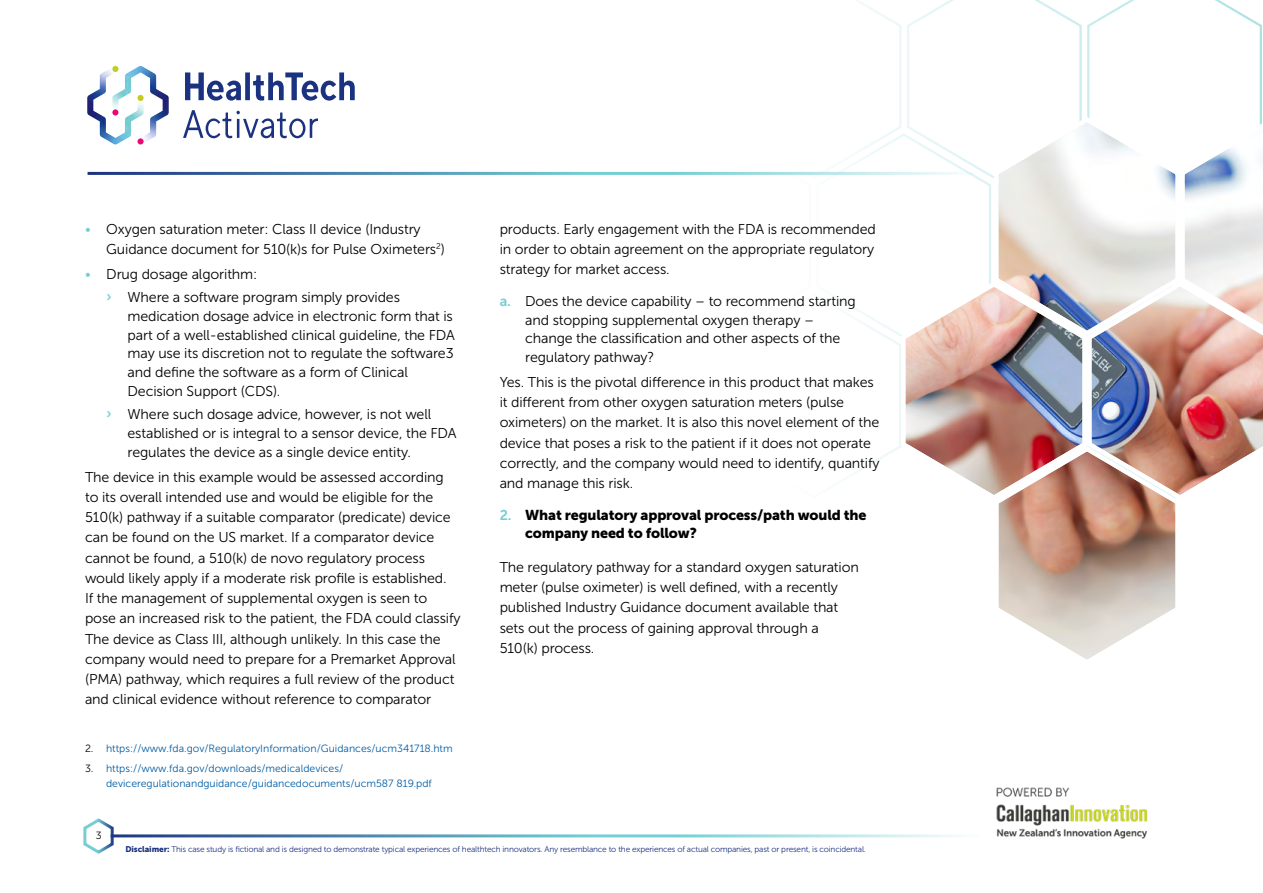
<style>
.page{position:relative;width:1263px;height:893px;background:#fff}
.page>*{position:absolute;margin:0;border:0;box-sizing:border-box;transform-origin:0 0}
.t1{font:14.25px/20.2px "Museo Sans 300";letter-spacing:-.01em;color:#000}
.t2{font:14.25px/18.8px "Museo Sans 900";letter-spacing:-.01em;color:#000}
.t3{font:10.5px/15px "Museo Sans 300";color:#005da4}
.t4{font:10.5px "Museo Sans 300";color:#000}
.t5{font:8.25px "Museo Sans 300";letter-spacing:-.02em;color:#1b3280}
.s1{color:#75ced4}
.s2{font-family:"Museo Sans 700";color:#75ced4}
.s3{color:#000}
.s4{font-family:"Museo Sans 900"}
</style>
<div class="page">
<svg style="left:634px;top:0;width:628px;height:479px"></svg>
<img style="left:897px;top:113px;width:366px;height:547px">
<svg style="left:83px;top:818px;width:33px;height:36px"></svg>
<hr style="left:88px;top:172px;width:891px;height:3px;background:#fff">
<hr style="left:111px;top:834px;width:869px;height:3px;background:#fff">
<img style="left:996px;top:787px;width:152px;height:52px">
<img style="left:144px;top:67px;width:25px;height:75px">
<img style="left:87px;top:66px;width:57px;height:79px">
<svg style="left:112px;top:66px;width:6px;height:6px"></svg>
<div style="left:137px;top:95px;width:7px;height:6px;background:#c2cd23;border-radius:50%"></div>
<svg style="left:185px;top:72px;width:56px;height:29px"></svg>
<div style="left:245px;top:72px;width:5px;height:28px;background:#1b3281"></div>
<svg style="left:253px;top:72px;width:102px;height:29px"></svg>
<svg style="left:183px;top:110px;width:135px;height:28px"></svg>
<p class="t1" style="left:106px;top:219px;width:340px;text-indent:-21px"><span class="s1">•</span> Oxygen saturation meter: Class II device (Industry<br>Guidance document for 510(k)s for Pulse Oximeters<sup>2</sup>)</p>
<p class="t1" style="left:106px;top:262px;width:295px;line-height:23.2px;text-indent:-21px"><span class="s1">•</span> Drug dosage algorithm:<br><span class="s2">›</span> Where a software program simply provides</p>
<p class="t1" style="left:128px;top:307px;width:329px;line-height:18.8px">medication dosage advice in electronic form that is part of a well-established clinical guideline, the FDA may use its discretion not to regulate the software3 and define the software as a form of Clinical Decision Support (CDS).</p>
<p class="t1" style="left:128px;top:405px;width:331px;line-height:18.8px;text-indent:-21px"><span class="s2">›</span> Where such dosage advice, however, is not well established or is integral to a sensor device, the FDA regulates the device as a single device entity.</p>
<p class="t1" style="left:85px;top:467px;width:377px">The device in this example would be assessed according to its overall intended use and would be eligible for the 510(k) pathway if a suitable comparator (predicate) device can be found on the US market. If a comparator device cannot be found, a 510(k) de novo regulatory process would likely apply if a moderate risk profile is established.<br>If the management of supplemental oxygen is seen to pose an increased risk to the patient, the FDA could classify The device as Class III, although unlikely. In this case the company would need to prepare for a Premarket Approval (PMA) pathway, which requires a full review of the product and clinical evidence without reference to comparator</p>
<p class="t3" style="left:85px;top:741px;width:369px"><span class="s3">2.</span> https://www.fda.gov/RegulatoryInformation/Guidances/ucm341718.htm</p>
<p class="t3" style="left:106px;top:761px;width:327px;text-indent:-21px"><span class="s3">3.</span> https://www.fda.gov/downloads/medicaldevices/ deviceregulationandguidance/guidancedocuments/ucm587 819.pdf</p>
<p class="t4" style="left:96px;top:830px;width:7px">3</p>
<p class="t1" style="left:500px;top:219px;width:378px">products. Early engagement with the FDA is recommended in order to obtain agreement on the appropriate regulatory strategy for market access.</p>
<p class="t1" style="left:525px;top:292px;width:332px;line-height:18.8px;text-indent:-26px"><span class="s2">a.</span> Does the device capability – to recommend starting and stopping supplemental oxygen therapy – change the classification and other aspects of the regulatory pathway?</p>
<p class="t1" style="left:500px;top:372px;width:381px">Yes. This is the pivotal difference in this product that makes it different from other oxygen saturation meters (pulse oximeters) on the market. It is also this novel element of the device that poses a risk to the patient if it does not operate correctly, and the company would need to identify, quantify and manage this risk.</p>
<p class="t2" style="left:525px;top:505px;width:343px;text-indent:-26px"><span class="s2">2.</span> What regulatory approval process/path would the company need to follow?</p>
<p class="t1" style="left:500px;top:557px;width:361px">The regulatory pathway for a standard oxygen saturation meter (pulse oximeter) is well defined, with a recently published Industry Guidance document available that sets out the process of gaining approval through a 510(k) process.</p>
<p class="t5" style="left:125px;top:845px;width:742px"><span class="s4">Disclaimer:</span> This case study is fictional and is designed to demonstrate typical experiences of healthtech innovators. Any resemblance to the experiences of actual companies, past or present, is coincidental.</p>
</div>
